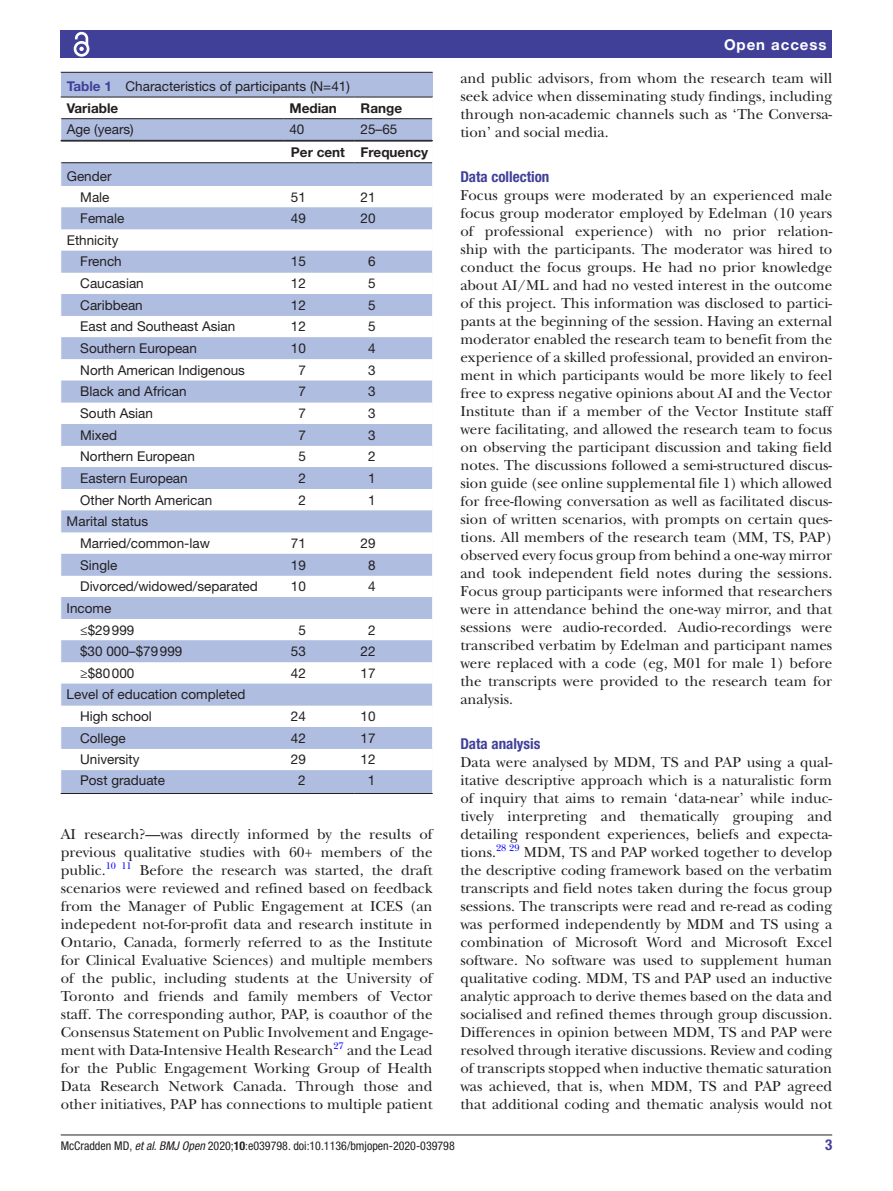
<style>
.page{position:relative;width:893px;height:1191px;background:#fff}
.page>*{position:absolute;margin:0;border:0;box-sizing:border-box;transform-origin:0 0}
.t1{font:15px/18px "New Baskerville";color:#231f20;text-align:justify}
.t2{font:700 condensed 15px "Helvetica Neue LT Std";color:#414099}
.t3{font:700 15px "Helvetica Neue LT Std";letter-spacing:.065em;color:#fff}
.t4{font:13.5px/21.6px "Helvetica Neue LT Std";color:#231f20}
.t5{font:700 13.5px "Helvetica Neue LT Std";color:#231f20}
.t6{font:condensed 12px "Helvetica Neue LT Std";color:#231f20}
.t7{font:9.9px "New Baskerville";color:#00f}
.s1{font-weight:700;color:#414099}
.s2{font-weight:700}
.s3{font-style:italic}
</style>
<div class="page">
<hr style="left:61px;top:1134px;width:771px;height:1px;background:#231f20">
<div style="left:61px;top:31px;width:771px;height:27px;background:#414099"></div>
<svg style="left:73px;top:31px;width:17px;height:26px"></svg>
<div style="left:61px;top:73px;width:372px;height:721px;background:#afbde1"></div>
<hr style="left:61px;top:72px;width:372px;height:1px;background:#231f20">
<hr style="left:61px;top:793px;width:224px;height:1px;background:#231f20">
<hr style="left:285px;top:793px;width:70px;height:1px;background:#231f20">
<hr style="left:355px;top:793px;width:78px;height:1px;background:#231f20">
<svg style="left:60px;top:97px;width:373px;height:696px"></svg>
<p class="t4" style="left:67px;top:75px;width:285px;line-height:22px"><span class="s1">Table 1</span> Characteristics of participants (N=41)<br><span class="s2">Variable</span></p>
<p class="t5" style="left:289px;top:99px;width:49px">Median</p>
<p class="t5" style="left:361px;top:99px;width:43px">Range</p>
<p class="t4" style="left:67px;top:119px;width:68px">Age (years)</p>
<p class="t4" style="left:289px;top:119px;width:17px">40</p>
<p class="t4" style="left:361px;top:119px;width:38px">25–65</p>
<p class="t5" style="left:291px;top:144px;width:139px">Per cent Frequency</p>
<p class="t4" style="left:67px;top:166px;width:46px;line-height:20.1px;text-align:right">Gender<br>Male</p>
<p class="t4" style="left:291px;top:186px;width:17px">51</p>
<p class="t4" style="left:361px;top:186px;width:17px">21</p>
<p class="t4" style="left:80px;top:207px;width:46px">Female</p>
<p class="t4" style="left:291px;top:207px;width:17px">49</p>
<p class="t4" style="left:361px;top:207px;width:17px">20</p>
<p class="t4" style="left:67px;top:229px;width:57px;text-align:right">Ethnicity<br>French</p>
<p class="t4" style="left:291px;top:251px;width:17px">15</p>
<p class="t4" style="left:368px;top:251px;width:9px">6</p>
<p class="t4" style="left:80px;top:272px;width:65px">Caucasian</p>
<p class="t4" style="left:291px;top:272px;width:17px">12</p>
<p class="t4" style="left:368px;top:272px;width:9px">5</p>
<p class="t4" style="left:80px;top:294px;width:64px">Caribbean</p>
<p class="t4" style="left:291px;top:294px;width:17px">12</p>
<p class="t4" style="left:368px;top:294px;width:9px">5</p>
<p class="t4" style="left:80px;top:316px;width:157px">East and Southeast Asian</p>
<p class="t4" style="left:291px;top:316px;width:17px">12</p>
<p class="t4" style="left:368px;top:316px;width:9px">5</p>
<p class="t4" style="left:80px;top:337px;width:118px">Southern European</p>
<p class="t4" style="left:291px;top:337px;width:17px">10</p>
<p class="t4" style="left:368px;top:337px;width:9px">4</p>
<p class="t4" style="left:80px;top:359px;width:166px">North American Indigenous</p>
<p class="t4" style="left:298px;top:359px;width:9px">7</p>
<p class="t4" style="left:368px;top:359px;width:9px">3</p>
<p class="t4" style="left:80px;top:380px;width:108px">Black and African</p>
<p class="t4" style="left:298px;top:380px;width:9px">7</p>
<p class="t4" style="left:368px;top:380px;width:9px">3</p>
<p class="t4" style="left:80px;top:402px;width:74px">South Asian</p>
<p class="t4" style="left:298px;top:402px;width:9px">7</p>
<p class="t4" style="left:368px;top:402px;width:9px">3</p>
<p class="t4" style="left:80px;top:424px;width:39px">Mixed</p>
<p class="t4" style="left:298px;top:424px;width:9px">7</p>
<p class="t4" style="left:368px;top:424px;width:9px">3</p>
<p class="t4" style="left:80px;top:445px;width:116px">Northern European</p>
<p class="t4" style="left:298px;top:445px;width:9px">5</p>
<p class="t4" style="left:368px;top:445px;width:9px">2</p>
<p class="t4" style="left:80px;top:467px;width:109px">Eastern European</p>
<p class="t4" style="left:298px;top:467px;width:9px">2</p>
<p class="t4" style="left:368px;top:467px;width:9px">1</p>
<p class="t4" style="left:80px;top:489px;width:134px">Other North American</p>
<p class="t4" style="left:298px;top:489px;width:9px">2</p>
<p class="t4" style="left:368px;top:489px;width:9px">1</p>
<p class="t4" style="left:80px;top:510px;width:131px;text-indent:-14px">Marital status<br>Married/common-law</p>
<p class="t4" style="left:291px;top:532px;width:17px">71</p>
<p class="t4" style="left:360px;top:532px;width:17px">29</p>
<p class="t4" style="left:80px;top:554px;width:39px">Single</p>
<p class="t4" style="left:291px;top:554px;width:17px">19</p>
<p class="t4" style="left:368px;top:554px;width:9px">8</p>
<p class="t4" style="left:80px;top:575px;width:179px">Divorced/widowed/separated</p>
<p class="t4" style="left:291px;top:575px;width:17px">10</p>
<p class="t4" style="left:368px;top:575px;width:9px">4</p>
<p class="t4" style="left:80px;top:597px;width:56px;text-indent:-14px">Income ≤$29999</p>
<p class="t4" style="left:298px;top:618px;width:9px">5</p>
<p class="t4" style="left:368px;top:618px;width:9px">2</p>
<p class="t4" style="left:80px;top:640px;width:104px">$30 000–$79999</p>
<p class="t4" style="left:291px;top:640px;width:17px">53</p>
<p class="t4" style="left:360px;top:640px;width:17px">22</p>
<p class="t4" style="left:80px;top:662px;width:56px">≥$80000</p>
<p class="t4" style="left:291px;top:662px;width:17px">42</p>
<p class="t4" style="left:360px;top:662px;width:17px">17</p>
<p class="t4" style="left:80px;top:683px;width:167px;text-indent:-14px">Level of education completed<br>High school</p>
<p class="t4" style="left:291px;top:705px;width:17px">24</p>
<p class="t4" style="left:360px;top:705px;width:17px">10</p>
<p class="t4" style="left:80px;top:727px;width:47px">College</p>
<p class="t4" style="left:291px;top:727px;width:17px">42</p>
<p class="t4" style="left:360px;top:727px;width:17px">17</p>
<p class="t4" style="left:80px;top:748px;width:61px">University</p>
<p class="t4" style="left:291px;top:748px;width:17px">29</p>
<p class="t4" style="left:360px;top:748px;width:17px">12</p>
<p class="t4" style="left:80px;top:768px;width:87px">Post graduate</p>
<p class="t4" style="left:298px;top:768px;width:9px">2</p>
<p class="t4" style="left:368px;top:768px;width:9px">1</p>
<p class="t1" style="left:61px;top:825px;width:373px">AI research?—was directly informed by the results of previous qualitative studies with 60+ members of the public.</p>
<p class="t7" style="left:106px;top:859px;width:28px">10 11</p>
<p class="t1" style="left:61px;top:861px;width:373px;text-indent:79px">Before the research was started, the draft scenarios were reviewed and refined based on feedback from the Manager of Public Engagement at ICES (an indepedent not-for-profit data and research institute in Ontario, Canada, formerly referred to as the Institute for Clinical Evaluative Sciences) and multiple members of the public, including students at the University of Toronto and friends and family members of Vector staff. The corresponding author, PAP, is coauthor of the Consensus Statement on Public Involvement and Engage&shy;ment with Data-Intensive Health Research<sup>27</sup> and the Lead for the Public Engagement Working Group of Health Data Research Network Canada. Through those and other initiatives, PAP has connections to multiple patient</p>
<p class="t3" style="left:724px;top:35px;width:104px">Open access</p>
<p class="t1" style="left:460px;top:69px;width:373px">and public advisors, from whom the research team will seek advice when disseminating study findings, including through non-academic channels such as ‘The Conversa&shy;tion’ and social media.</p>
<p class="t2" style="left:460px;top:168px;width:91px">Data collection</p>
<p class="t1" style="left:460px;top:186px;width:373px">Focus groups were moderated by an experienced male focus group moderator employed by Edelman (10 years of professional experience) with no prior relation&shy;ship with the participants. The moderator was hired to conduct the focus groups. He had no prior knowledge about AI/ML and had no vested interest in the outcome of this project. This information was disclosed to partici&shy;pants at the beginning of the session. Having an external moderator enabled the research team to benefit from the experience of a skilled professional, provided an environ&shy;ment in which participants would be more likely to feel free to express negative opinions about AI and the Vector Institute than if a member of the Vector Institute staff were facilitating, and allowed the research team to focus on observing the participant discussion and taking field notes. The discussions followed a semi-structured discus&shy;sion guide (see online supplemental file 1) which allowed for free-flowing conversation as well as facilitated discus&shy;sion of written scenarios, with prompts on certain ques&shy;tions. All members of the research team (MM, TS, PAP) observed every focus group from behind a one-way mirror and took independent field notes during the sessions.<br>Focus group participants were informed that researchers were in attendance behind the one-way mirror, and that sessions were audio-recorded. Audio-recordings were transcribed verbatim by Edelman and participant names were replaced with a code (eg, M01 for male 1) before the transcripts were provided to the research team for analysis.</p>
<p class="t2" style="left:460px;top:735px;width:82px">Data analysis</p>
<p class="t1" style="left:460px;top:753px;width:373px">Data were analysed by MDM, TS and PAP using a qual&shy;itative descriptive approach which is a naturalistic form of inquiry that aims to remain ‘data-near’ while induc&shy;tively interpreting and thematically grouping and detailing respondent experiences, beliefs and expecta&shy;tions.</p>
<p class="t7" style="left:496px;top:841px;width:25px">28 29</p>
<p class="t1" style="left:460px;top:843px;width:373px;text-indent:63px">MDM, TS and PAP worked together to develop the descriptive coding framework based on the verbatim transcripts and field notes taken during the focus group sessions. The transcripts were read and re-read as coding was performed independently by MDM and TS using a combination of Microsoft Word and Microsoft Excel software. No software was used to supplement human qualitative coding. MDM, TS and PAP used an inductive analytic approach to derive themes based on the data and socialised and refined themes through group discussion.<br>Differences in opinion between MDM, TS and PAP were resolved through iterative discussions. Review and coding of transcripts stopped when inductive thematic saturation was achieved, that is, when MDM, TS and PAP agreed that additional coding and thematic analysis would not</p>
<p class="t6" style="left:61px;top:1138px;width:396px">McCradden MD, <span class="s3">et al</span>. <span class="s3">BMJ Open</span> 2020;<span class="s2">10</span>:e039798. doi:10.1136/bmjopen-2020-039798</p>
<p class="t2" style="left:825px;top:1135px;width:9px">3</p>
</div>
